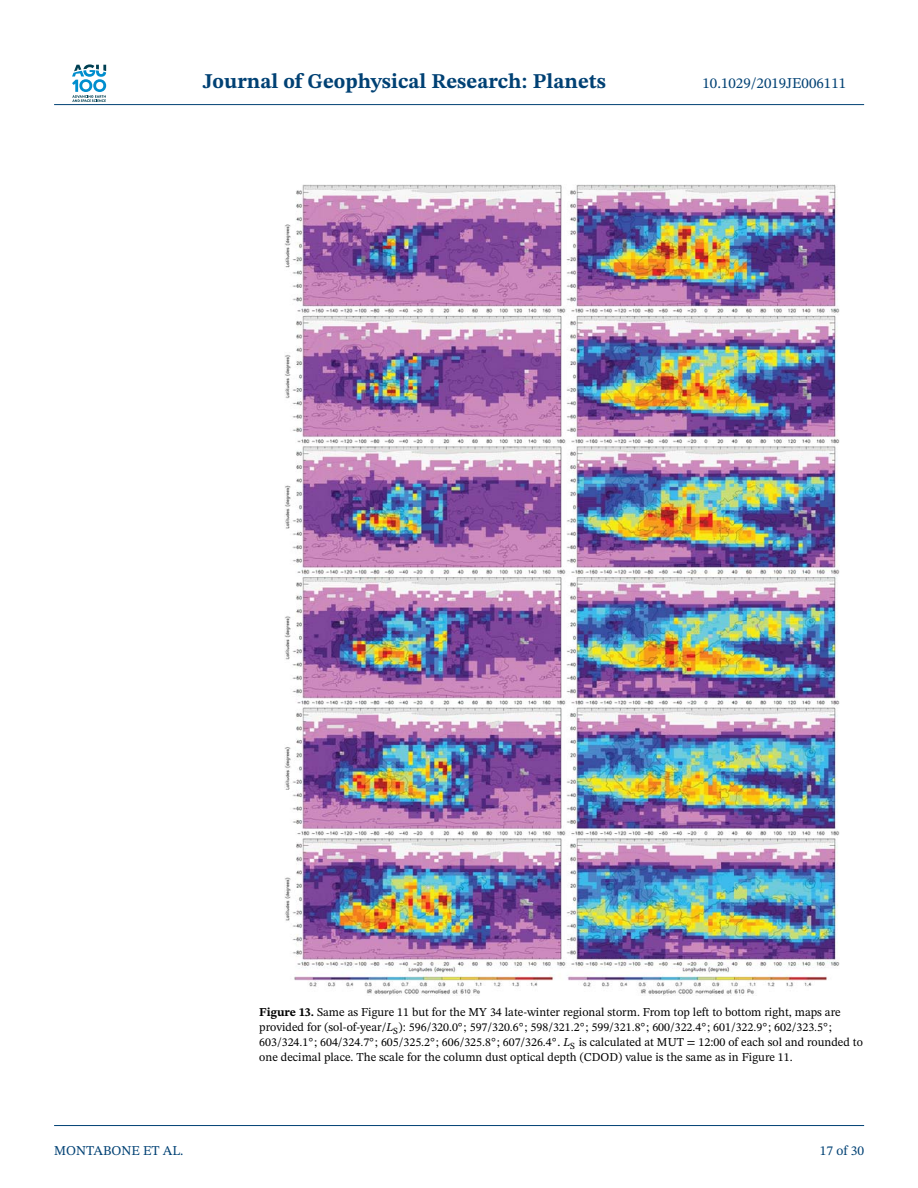
<style>
.page{position:relative;width:918px;height:1188px;background:#fff}
.page>*{position:absolute;margin:0;border:0;box-sizing:border-box;transform-origin:0 0}
.t1{font:700 21px "STIX Two Text";color:#004174}
.t2{font:15px "STIX Two Text";color:#004174}
.t3{font:13.5px "STIX Two Text";color:#004174}
.t4{font:12px/15px "STIX Two Text";color:#000}
.s1{font-weight:700}
.s2{font-style:italic}
.s3{font-family:"STIX Math";font-style:italic}
</style>
<div class="page">
<svg style="left:72px;top:64px;width:34px;height:38px"></svg>
<hr style="left:54px;top:104px;width:810px;height:1px;background:#004174">
<img style="left:284px;top:185px;width:555px;height:810px">
<hr style="left:54px;top:1125px;width:810px;height:1px;background:#004174">
<h1 class="t1" style="left:203px;top:73px;width:405px">Journal of Geophysical Research: Planets</h1>
<p class="t2" style="left:703px;top:77px;width:145px">10.1029/2019JE006111</p>
<p class="t4" style="left:259px;top:1006px;width:605px"><span class="s1">Figure 13.</span> Same as Figure 11 but for the MY 34 late-winter regional storm. From top left to bottom right, maps are provided for (sol-of-year/<span class="s2">L</span><sub>S</sub>): 596/320<span class="s3">.</span>0<sup>◦</sup>; 597/320<span class="s3">.</span>6<sup>◦</sup>; 598/321<span class="s3">.</span>2<sup>◦</sup>; 599/321<span class="s3">.</span>8<sup>◦</sup>; 600/322<span class="s3">.</span>4<sup>◦</sup>; 601/322<span class="s3">.</span>9<sup>◦</sup>; 602/323<span class="s3">.</span>5<sup>◦</sup>; 603/324<span class="s3">.</span>1<sup>◦</sup>; 604/324<span class="s3">.</span>7<sup>◦</sup>; 605/325<span class="s3">.</span>2<sup>◦</sup>; 606/325<span class="s3">.</span>8<sup>◦</sup>; 607/326<span class="s3">.</span>4<sup>◦</sup>. <span class="s2">L</span><sub>S</sub> is calculated at MUT = 12:00 of each sol and rounded to one decimal place. The scale for the column dust optical depth (CDOD) value is the same as in Figure 11.</p>
<p class="t3" style="left:54px;top:1145px;width:131px">MONTABONE ET AL.</p>
<p class="t3" style="left:820px;top:1145px;width:46px">17 of 30</p>
</div>
